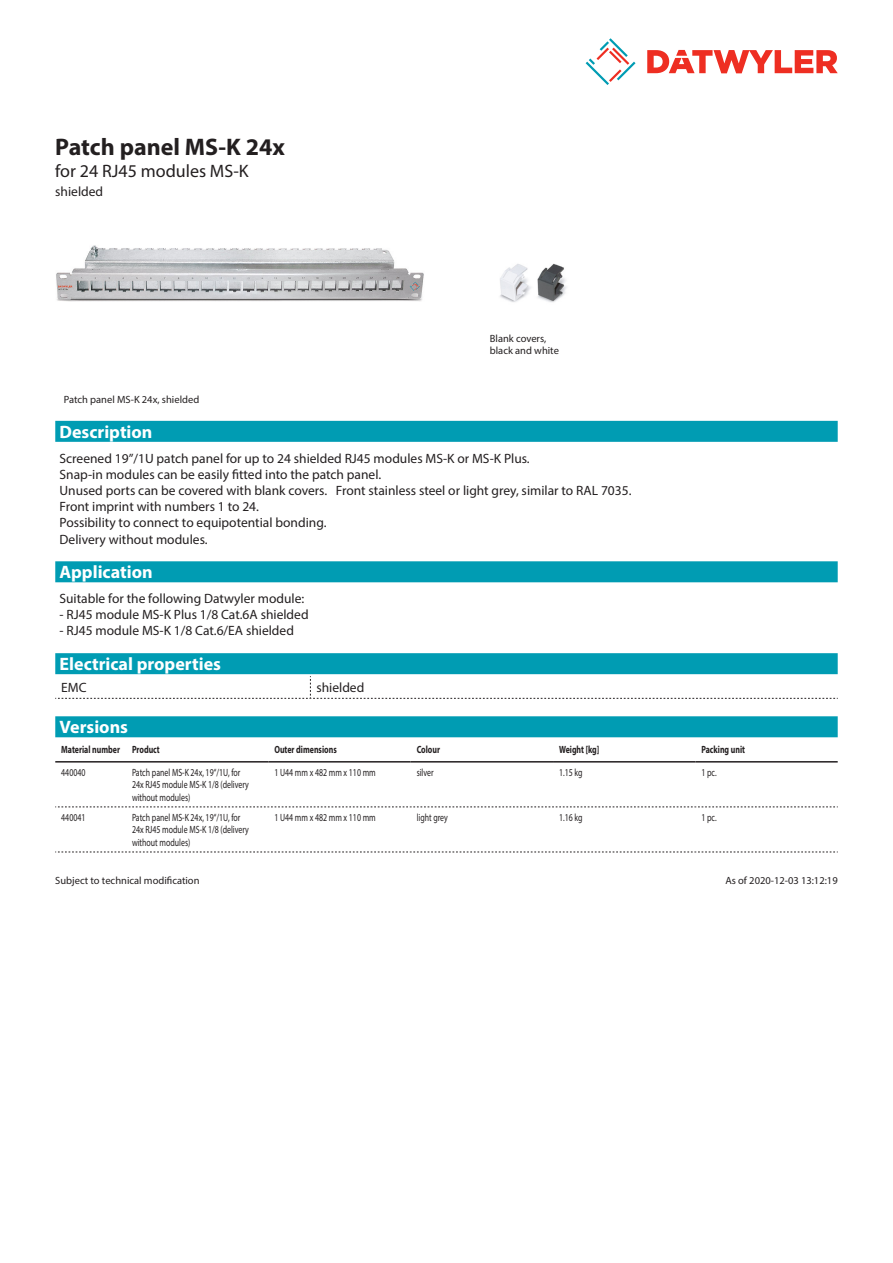
<style>
.page{position:relative;width:893px;height:1263px;background:#fff}
.page>*{position:absolute;margin:0;border:0;box-sizing:border-box;transform-origin:0 0}
.Product_Head{font:700 24px "Myriad Pro";color:#231f20}
.Standard_Head_Proper{font:700 18px "Myriad Pro";color:#fff}
.SubHead{font:18px "Myriad Pro";color:#231f20}
.Standard_text{font:13.5px/16.2px "Myriad Pro";color:#231f20}
.myriad_light_propert{font:13.5px "Myriad Pro";color:#231f20}
.myriadlight{font:10.5px/12.6px "Myriad Pro";color:#231f20;scale:.75 1}
.myriadbold{font:700 10.5px "Myriad Pro";color:#231f20;scale:.75 1}
.Footnote{font:10.5px "Myriad Pro";color:#231f20}
.imagetext{font:10.5px/12.6px "Myriad Pro";color:#231f20}
</style>
<div class="page">
<svg style="left:586px;top:38px;width:49px;height:47px"></svg>
<svg style="left:647px;top:50px;width:191px;height:23px"></svg>
<img style="left:56px;top:245px;width:368px;height:57px">
<img style="left:500px;top:263px;width:67px;height:39px">
<div style="left:55px;top:716px;width:783px;height:21px;background:#009cb3"></div>
<hr style="left:55px;top:761px;width:71px;height:1px;background:#231f20">
<hr style="left:126px;top:761px;width:142px;height:1px;background:#231f20">
<hr style="left:268px;top:761px;width:143px;height:1px;background:#231f20">
<hr style="left:411px;top:761px;width:142px;height:1px;background:#231f20">
<hr style="left:553px;top:761px;width:142px;height:1px;background:#231f20">
<hr style="left:695px;top:761px;width:143px;height:1px;background:#231f20">
<svg style="left:55px;top:807px;width:783px;height:1px"></svg>
<svg style="left:55px;top:852px;width:783px;height:1px"></svg>
<div style="left:55px;top:421px;width:783px;height:21px;background:#009cb3"></div>
<div style="left:55px;top:561px;width:783px;height:21px;background:#009cb3"></div>
<div style="left:55px;top:653px;width:783px;height:21px;background:#009cb3"></div>
<svg style="left:55px;top:676px;width:783px;height:23px"></svg>
<p class="Product_Head" style="left:55px;top:131px;width:231px">Patch panel MS-K 24x</p>
<p class="SubHead" style="left:55px;top:160px;width:195px">for 24 RJ45 modules MS-K</p>
<p class="Standard_text" style="left:55px;top:183px;width:49px">shielded</p>
<p class="imagetext" style="left:64px;top:393px;width:137px">Patch panel MS-K 24x, shielded</p>
<p class="imagetext" style="left:490px;top:332px;width:71px">Blank covers, black and white</p>
<p class="Standard_Head_Proper" style="left:60px;top:420px;width:94px">Description</p>
<p class="Standard_text" style="left:60px;top:450px;width:573px">Screened 19”/1U patch panel for up to 24 shielded RJ45 modules MS-K or MS-K Plus.<br>Snap-in modules can be easily fitted into the patch panel.<br>Unused ports can be covered with blank covers. Front stainless steel or light grey, similar to RAL 7035.<br>Front imprint with numbers 1 to 24.<br>Possibility to connect to equipotential bonding.<br>Delivery without modules.</p>
<p class="Standard_Head_Proper" style="left:60px;top:560px;width:95px">Application</p>
<p class="Standard_text" style="left:60px;top:590px;width:246px">Suitable for the following Datwyler module:</p>
<p class="Standard_text" style="left:60px;top:606px;width:251px">- RJ45 module MS-K Plus 1/8 Cat.6A shielded</p>
<p class="Standard_text" style="left:60px;top:623px;width:236px">- RJ45 module MS-K 1/8 Cat.6/EA shielded</p>
<p class="Standard_Head_Proper" style="left:60px;top:652px;width:163px">Electrical properties</p>
<p class="myriad_light_propert" style="left:61px;top:679px;width:27px">EMC</p>
<p class="myriad_light_propert" style="left:316px;top:679px;width:49px">shielded</p>
<p class="Standard_Head_Proper" style="left:60px;top:715px;width:70px">Versions</p>
<p class="myriadbold" style="left:61px;top:743px;width:80px">Material number</p>
<p class="myriadbold" style="left:132px;top:743px;width:39px">Product</p>
<p class="myriadbold" style="left:274px;top:743px;width:85px">Outer dimensions</p>
<p class="myriadbold" style="left:417px;top:743px;width:33px">Colour</p>
<p class="myriadbold" style="left:559px;top:743px;width:55px">Weight [kg]</p>
<p class="myriadbold" style="left:701px;top:743px;width:60px">Packing unit</p>
<p class="myriadlight" style="left:61px;top:766px;width:34px">440040</p>
<p class="myriadlight" style="left:132px;top:766px;width:157px">Patch panel MS-K 24x, 19‘‘/1U, for<br>24x RJ45 module MS-K 1/8 (delivery without modules)</p>
<p class="myriadlight" style="left:274px;top:766px;width:137px">1 U44 mm x 482 mm x 110 mm</p>
<p class="myriadlight" style="left:417px;top:766px;width:24px">silver</p>
<p class="myriadlight" style="left:559px;top:766px;width:33px">1.15 kg</p>
<p class="myriadlight" style="left:701px;top:766px;width:22px">1 pc.</p>
<p class="myriadlight" style="left:61px;top:811px;width:34px">440041</p>
<p class="myriadlight" style="left:132px;top:811px;width:157px">Patch panel MS-K 24x, 19‘‘/1U, for<br>24x RJ45 module MS-K 1/8 (delivery without modules)</p>
<p class="myriadlight" style="left:274px;top:811px;width:137px">1 U44 mm x 482 mm x 110 mm</p>
<p class="myriadlight" style="left:417px;top:811px;width:43px">light grey</p>
<p class="myriadlight" style="left:559px;top:811px;width:33px">1.16 kg</p>
<p class="myriadlight" style="left:701px;top:811px;width:22px">1 pc.</p>
<p class="Footnote" style="left:55px;top:874px;width:146px">Subject to technical modification</p>
<p class="Footnote" style="left:725px;top:874px;width:114px">As of 2020-12-03 13:12:19</p>
</div>
